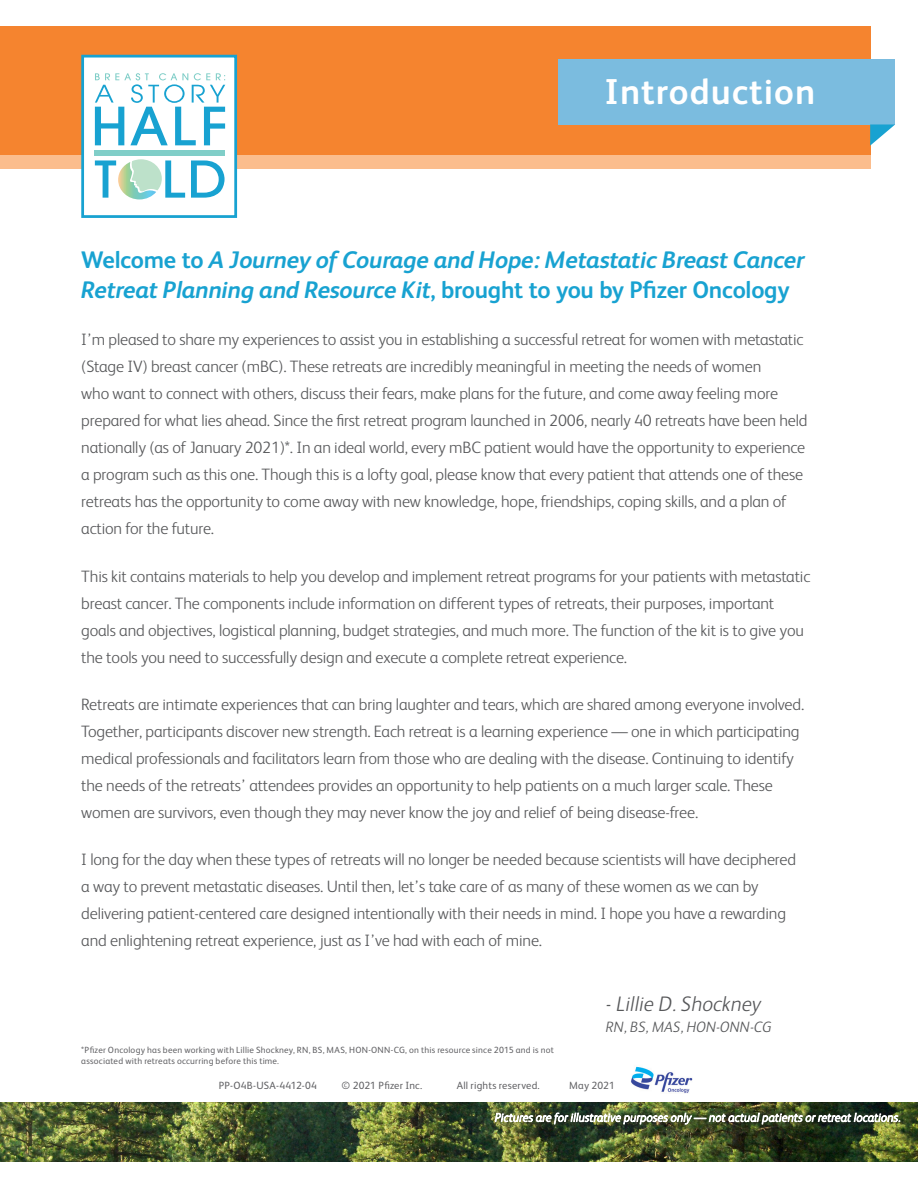
<style>
.page{position:relative;width:918px;height:1188px;background:#fff}
.page>*{position:absolute;margin:0;border:0;box-sizing:border-box;transform-origin:0 0}
.t1{font:700 36px "FS Albert";letter-spacing:.03em;color:#fff}
.t2{font:italic 700 24px/30px "FS Albert";letter-spacing:-.01em;color:#18a2d1}
.t3{font:italic 300 21px "FS Albert";color:#57585a}
.t4{font:300 16.5px/27px "FS Albert";letter-spacing:-.01em;color:#57585a}
.t5{font:italic 300 15px "FS Albert";color:#57585a}
.t6{font:10.5px "FS Albert";letter-spacing:.015em;color:#636366}
.t7{font:9px/10.5px "FS Albert";letter-spacing:.02em;color:#636366}
.s1{font-style:normal}
</style>
<div class="page">
<div style="left:0;top:26px;width:871px;height:142px;background:#f5842f"></div>
<div style="left:0;top:155px;width:871px;height:13px;background:#fbbd8d"></div>
<div style="left:558px;top:59px;width:337px;height:65px;background:#7bbcdf"></div>
<svg style="left:870px;top:124px;width:25px;height:22px"></svg>
<div style="left:83px;top:56px;width:153px;height:161px;background:#fff"></div>
<div style="left:81px;top:55px;width:156px;height:163px;border:3px solid #18a2d1"></div>
<svg style="left:95px;top:73px;width:130px;height:72px"></svg>
<div style="left:95px;top:150px;width:130px;height:6px;background:#80cec8"></div>
<svg style="left:191px;top:160px;width:34px;height:38px"></svg>
<svg style="left:95px;top:159px;width:90px;height:40px"></svg>
<img style="left:0;top:1103px;width:918px;height:59px">
<img style="left:631px;top:1066px;width:62px;height:27px">
<img style="left:487px;top:1105px;width:420px;height:27px">
<img style="left:495px;top:1108px;width:405px;height:21px">
<p class="t1" style="left:605px;top:68px;width:212px">Introduction</p>
<p class="t2" style="left:81px;top:244px;width:725px"><span class="s1">Welcome to</span> A Journey of Courage and Hope: Metastatic Breast Cancer<br>Retreat Planning and Resource Kit<span class="s1">, brought to you by Pfizer Oncology</span></p>
<p class="t4" style="left:81px;top:326px;width:728px">I’m pleased to share my experiences to assist you in establishing a successful retreat for women with metastatic (Stage IV) breast cancer (mBC). These retreats are incredibly meaningful in meeting the needs of women<br>who want to connect with others, discuss their fears, make plans for the future, and come away feeling more prepared for what lies ahead. Since the first retreat program launched in 2006, nearly 40 retreats have been held nationally (as of January 2021)*. In an ideal world, every mBC patient would have the opportunity to experience a program such as this one. Though this is a lofty goal, please know that every patient that attends one of these retreats has the opportunity to come away with new knowledge, hope, friendships, coping skills, and a plan of action for the future.</p>
<p class="t4" style="left:81px;top:562px;width:731px">This kit contains materials to help you develop and implement retreat programs for your patients with metastatic breast cancer. The components include information on different types of retreats, their purposes, important goals and objectives, logistical planning, budget strategies, and much more. The function of the kit is to give you the tools you need to successfully design and execute a complete retreat experience.</p>
<p class="t4" style="left:81px;top:690px;width:724px">Retreats are intimate experiences that can bring laughter and tears, which are shared among everyone involved.<br>Together, participants discover new strength. Each retreat is a learning experience — one in which participating medical professionals and facilitators learn from those who are dealing with the disease. Continuing to identify the needs of the retreats’ attendees provides an opportunity to help patients on a much larger scale. These women are survivors, even though they may never know the joy and relief of being disease-free.</p>
<p class="t4" style="left:81px;top:845px;width:716px">I long for the day when these types of retreats will no longer be needed because scientists will have deciphered a way to prevent metastatic diseases. Until then, let’s take care of as many of these women as we can by delivering patient-centered care designed intentionally with their needs in mind. I hope you have a rewarding and enlightening retreat experience, just as I’ve had with each of mine.</p>
<p class="t7" style="left:81px;top:1044px;width:474px">*Pfizer Oncology has been working with Lillie Shockney, RN, BS, MAS, HON-ONN-CG, on this resource since 2015 and is not associated with retreats occurring before this time.</p>
<p class="t3" style="left:606px;top:990px;width:157px">- Lillie D. Shockney</p>
<p class="t5" style="left:606px;top:1017px;width:167px">RN, BS, MAS, HON-ONN-CG</p>
<p class="t6" style="left:219px;top:1078px;width:100px">PP-O4B-USA-4412-04</p>
<p class="t6" style="left:342px;top:1078px;width:82px">© 2021 Pfizer Inc.</p>
<p class="t6" style="left:457px;top:1078px;width:85px">All rights reserved.</p>
<p class="t6" style="left:569px;top:1078px;width:47px">May 2021</p>
</div>
